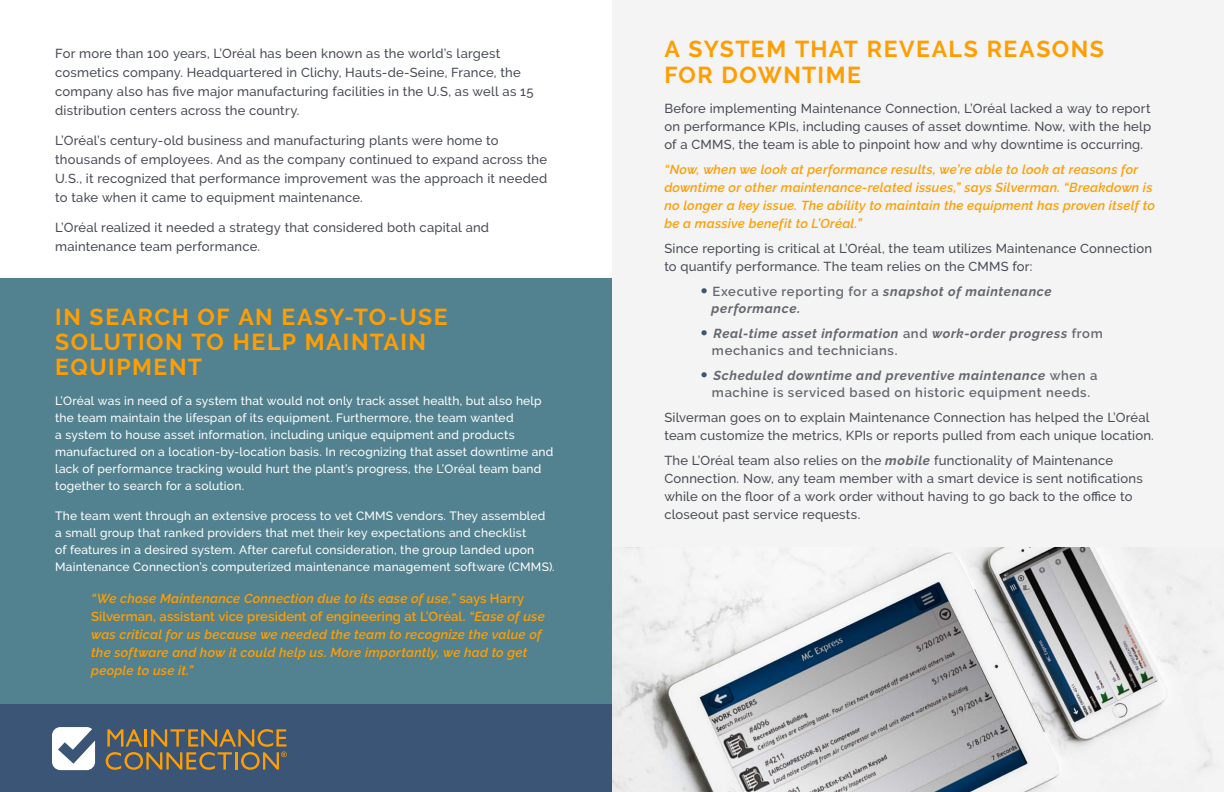
<style>
.page{position:relative;width:1224px;height:792px;background:#fff}
.page>*{position:absolute;margin:0;border:0;box-sizing:border-box;transform-origin:0 0}
.t1{font:700 23px/25px "Raleway";letter-spacing:.065em;color:#ff9e03}
.t2{font:500 13px/19px "Raleway";letter-spacing:.015em;color:#4a4d57}
.t3{font:italic 600 13px/18px "Raleway";letter-spacing:.02em;color:#ff9e03}
.t4{font:italic 700 13px/17px "Raleway";letter-spacing:.05em;color:#656770}
.t5{font:600 13px/17px "Raleway";letter-spacing:.05em;color:#656770;text-align:center}
.t6{font:500 12px/17px "Raleway";letter-spacing:.015em;color:#fff}
.s1{font-style:normal}
.s2{font-family:"Museo Sans 300";font-weight:400;font-style:normal;font-size:15px;color:#3a5575}
.s3{font-weight:600;font-style:normal}
.s4{font-family:"Museo Sans 300";font-weight:400;font-size:15px;color:#3a5575}
.s5{font-weight:700;font-style:italic}
.s6{font-weight:700;font-style:italic;color:#656770}
</style>
<div class="page">
<div style="left:0;top:278px;width:612px;height:440px;background:#52828f"></div>
<div style="left:0;top:705px;width:613px;height:87px;background:#3a5575"></div>
<div style="left:613px;top:0;width:611px;height:792px;background:#f3f4f3"></div>
<img style="left:613px;top:548px;width:598px;height:244px">
<svg style="left:106px;top:729px;width:181px;height:41px"></svg>
<svg style="left:52px;top:727px;width:43px;height:43px"></svg>
<p class="t2" style="left:55px;top:44px;width:480px">For more than 100 years, L’Oréal has been known as the world’s largest cosmetics company. Headquartered in Clichy, Hauts-de-Seine, France, the company also has five major manufacturing facilities in the U.S, as well as 15 distribution centers across the country.</p>
<p class="t2" style="left:55px;top:131px;width:494px">L’Oréal’s century-old business and manufacturing plants were home to thousands of employees. And as the company continued to expand across the U.S., it recognized that performance improvement was the approach it needed to take when it came to equipment maintenance.</p>
<p class="t2" style="left:55px;top:218px;width:435px">L’Oréal realized it needed a strategy that considered both capital and maintenance team performance.</p>
<h1 class="t1" style="left:55px;top:305px;width:394px">IN SEARCH OF AN EASY-TO-USE<br>SOLUTION TO HELP MAINTAIN<br>EQUIPMENT</h1>
<p class="t6" style="left:55px;top:392px;width:500px">L’Oréal was in need of a system that would not only track asset health, but also help the team maintain the lifespan of its equipment. Furthermore, the team wanted<br>a system to house asset information, including unique equipment and products manufactured on a location-by-location basis. In recognizing that asset downtime and lack of performance tracking would hurt the plant’s progress, the L’Oréal team band together to search for a solution.</p>
<p class="t6" style="left:55px;top:507px;width:501px">The team went through an extensive process to vet CMMS vendors. They assembled a small group that ranked providers that met their key expectations and checklist<br>of features in a desired system. After careful consideration, the group landed upon Maintenance Connection’s computerized maintenance management software (CMMS).</p>
<p class="t3" style="left:91px;top:589px;width:455px">“We chose Maintenance Connection due to its ease of use,” <span class="s1">says Harry Silverman, assistant vice president of engineering at L’Oréal.</span> “Ease of use was critical for us because we needed the team to recognize the value of the software and how it could help us. More importantly, we had to get people to use it.”</p>
<h1 class="t1" style="left:664px;top:36px;width:441px;line-height:26px">A SYSTEM THAT REVEALS REASONS<br>FOR DOWNTIME</h1>
<p class="t2" style="left:664px;top:100px;width:488px;line-height:18px;text-align:justify">Before implementing Maintenance Connection, L’Oréal lacked a way to report on performance KPIs, including causes of asset downtime. Now, with the help of a CMMS, the team is able to pinpoint how and why downtime is occurring.</p>
<p class="t3" style="left:664px;top:161px;width:492px">“Now, when we look at performance results, we’re able to look at reasons for downtime or other maintenance-related issues,” says Silverman. “Breakdown is no longer a key issue. The ability to maintain the equipment has proven itself to be a massive benefit to L’Oréal.”</p>
<p class="t2" style="left:664px;top:240px;width:489px;line-height:18px">Since reporting is critical at L’Oréal, the team utilizes Maintenance Connection to quantify performance. The team relies on the CMMS for:</p>
<p class="t4" style="left:712px;top:283px;width:342px;text-indent:-11px"><span class="s2">∞</span> <span class="s3">Executive reporting for a</span> snapshot of maintenance performance.</p>
<p class="t4" style="left:712px;top:325px;width:392px;text-indent:-12px"><span class="s2">∞</span> Real-time asset information <span class="s3">and</span> work-order progress <span class="s3">from mechanics and technicians.</span></p>
<p class="t5" style="left:700px;top:367px;width:399px"><span class="s4">∞</span> <span class="s5">Scheduled downtime and preventive maintenance</span> when a machine is serviced based on historic equipment needs.</p>
<p class="t2" style="left:664px;top:409px;width:491px;line-height:18px">Silverman goes on to explain Maintenance Connection has helped the L’Oréal team customize the metrics, KPIs or reports pulled from each unique location.</p>
<p class="t2" style="left:664px;top:452px;width:480px;line-height:18px">The L’Oréal team also relies on the <span class="s6">mobile</span> functionality of Maintenance Connection. Now, any team member with a smart device is sent notifications while on the floor of a work order without having to go back to the office to closeout past service requests.</p>
</div>
